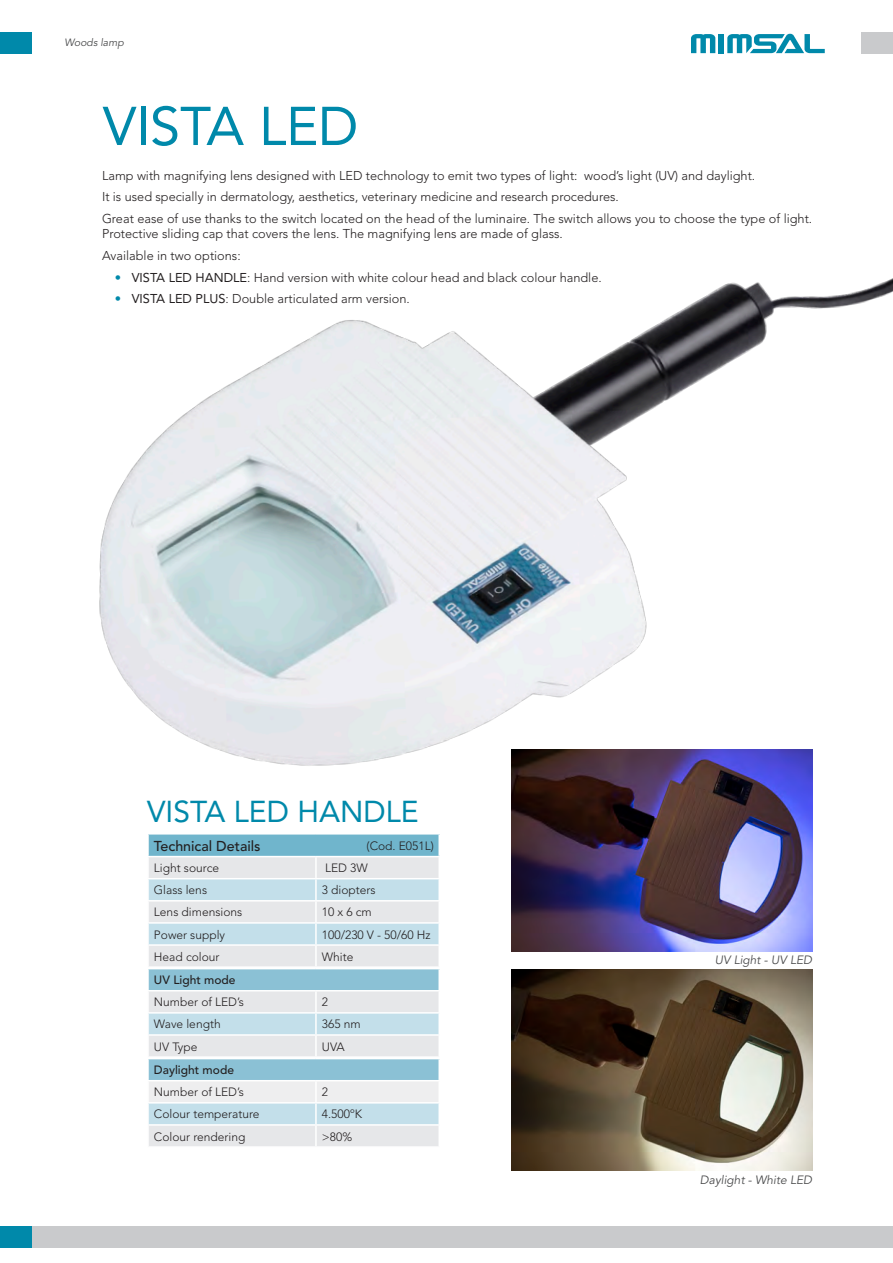
<style>
.page{position:relative;width:893px;height:1263px;background:#fff}
.page>*{position:absolute;margin:0;border:0;box-sizing:border-box;transform-origin:0 0}
.t1{font:54px "Avenir LT Std";color:#0089aa}
.t2{font:30px "Avenir LT Std";color:#0089aa}
.t3{font:500 14.25px "Avenir LT Std";color:#231f20}
.t4{font:300 12.75px/15.3px "Avenir LT Std";color:#231f20}
.t5{font:300 12px "Avenir LT Std";color:#231f20}
.t6{font:italic 12px "Avenir LT Std";color:#4b4c4d}
.t7{font:500 12px "Avenir LT Std";color:#231f20}
.t8{font:italic 10.5px "Avenir LT Std";color:#4b4c4d}
.s1{color:#0089aa}
.s2{font-weight:400}
</style>
<div class="page">
<div style="left:0;top:32px;width:32px;height:21px;background:#0089aa"></div>
<div style="left:861px;top:32px;width:32px;height:21px;background:#c9cacc"></div>
<svg style="left:691px;top:34px;width:24px;height:19px"></svg>
<div style="left:719px;top:34px;width:5px;height:19px;background:#0089aa"></div>
<svg style="left:727px;top:34px;width:98px;height:19px"></svg>
<div style="left:32px;top:1226px;width:861px;height:22px;background:#c9cacc"></div>
<div style="left:0;top:1226px;width:32px;height:22px;background:#0089aa"></div>
<img style="left:99px;top:278px;width:794px;height:504px">
<img style="left:511px;top:969px;width:301px;height:201px">
<img style="left:511px;top:750px;width:301px;height:201px">
<div style="left:148px;top:834px;width:291px;height:22px;background:#70b5cc"></div>
<svg style="left:149px;top:857px;width:289px;height:109px;background:#d8e4e9"></svg>
<hr style="left:147px;top:834px;width:2px;height:22px;background:#fff">
<hr style="left:438px;top:834px;width:2px;height:22px;background:#fff">
<hr style="left:315px;top:857px;width:2px;height:21px;background:#fff">
<hr style="left:147px;top:878px;width:169px;height:1px;background:#fff">
<hr style="left:316px;top:878px;width:124px;height:1px;background:#fff">
<hr style="left:315px;top:879px;width:2px;height:21px;background:#fff">
<hr style="left:147px;top:900px;width:169px;height:1px;background:#fff">
<hr style="left:316px;top:900px;width:124px;height:1px;background:#fff">
<hr style="left:315px;top:901px;width:2px;height:21px;background:#fff">
<hr style="left:147px;top:922px;width:169px;height:2px;background:#fff">
<hr style="left:316px;top:922px;width:124px;height:2px;background:#fff">
<hr style="left:315px;top:924px;width:2px;height:20px;background:#fff">
<hr style="left:147px;top:944px;width:169px;height:2px;background:#fff">
<hr style="left:316px;top:944px;width:124px;height:2px;background:#fff">
<hr style="left:315px;top:946px;width:2px;height:20px;background:#fff">
<div style="left:148px;top:1058px;width:291px;height:23px;background:#8bc1d5"></div>
<svg style="left:149px;top:1082px;width:289px;height:64px;background:#dde6eb"></svg>
<hr style="left:147px;top:1058px;width:169px;height:1px;background:#fff">
<hr style="left:147px;top:1059px;width:2px;height:21px;background:#fff">
<hr style="left:316px;top:1058px;width:124px;height:1px;background:#fff">
<hr style="left:438px;top:1059px;width:2px;height:21px;background:#fff">
<hr style="left:147px;top:1080px;width:169px;height:1px;background:#fff">
<hr style="left:316px;top:1080px;width:124px;height:1px;background:#fff">
<hr style="left:315px;top:1081px;width:2px;height:21px;background:#fff">
<hr style="left:147px;top:1102px;width:169px;height:1px;background:#fff">
<hr style="left:316px;top:1102px;width:124px;height:1px;background:#fff">
<hr style="left:315px;top:1103px;width:2px;height:21px;background:#fff">
<hr style="left:147px;top:1124px;width:169px;height:2px;background:#fff">
<hr style="left:316px;top:1124px;width:124px;height:2px;background:#fff">
<hr style="left:315px;top:1126px;width:2px;height:20px;background:#fff">
<div style="left:148px;top:969px;width:291px;height:22px;background:#8bc1d5"></div>
<svg style="left:149px;top:991px;width:289px;height:65px;background:#dae4e9"></svg>
<hr style="left:147px;top:969px;width:2px;height:21px;background:#fff">
<hr style="left:438px;top:969px;width:2px;height:21px;background:#fff">
<hr style="left:147px;top:990px;width:169px;height:1px;background:#fff">
<hr style="left:316px;top:990px;width:124px;height:1px;background:#fff">
<hr style="left:315px;top:991px;width:2px;height:21px;background:#fff">
<hr style="left:147px;top:1012px;width:169px;height:1px;background:#fff">
<hr style="left:316px;top:1012px;width:124px;height:1px;background:#fff">
<hr style="left:315px;top:1013px;width:2px;height:21px;background:#fff">
<hr style="left:147px;top:1034px;width:169px;height:2px;background:#fff">
<hr style="left:316px;top:1034px;width:124px;height:2px;background:#fff">
<hr style="left:315px;top:1036px;width:2px;height:20px;background:#fff">
<p class="t8" style="left:64px;top:37px;width:61px">Woods lamp</p>
<p class="t1" style="left:103px;top:95px;width:257px">VISTA LED</p>
<p class="t4" style="left:102px;top:168px;width:655px">Lamp with magnifying lens designed with LED technology to emit two types of light: wood’s light (UV) and daylight.</p>
<p class="t4" style="left:102px;top:189px;width:518px">It is used specially in dermatology, aesthetics, veterinary medicine and research procedures.</p>
<p class="t4" style="left:102px;top:211px;width:712px">Great ease of use thanks to the switch located on the head of the luminaire. The switch allows you to choose the type of light.<br>Protective sliding cap that covers the lens. The magnifying lens are made of glass.</p>
<p class="t4" style="left:102px;top:248px;width:140px">Available in two options:</p>
<p class="t4" style="left:115px;top:270px;width:488px"><span class="s1">•</span> <span class="s2">VISTA LED HANDLE</span>: Hand version with white colour head and black colour handle.</p>
<p class="t4" style="left:115px;top:291px;width:297px"><span class="s1">•</span> <span class="s2">VISTA LED PLUS</span>: Double articulated arm version.</p>
<p class="t2" style="left:147px;top:794px;width:273px">VISTA LED HANDLE</p>
<p class="t3" style="left:154px;top:837px;width:108px">Technical Details</p>
<p class="t5" style="left:154px;top:861px;width:67px">Light source</p>
<p class="t5" style="left:325px;top:861px;width:44px">LED 3W</p>
<p class="t5" style="left:154px;top:883px;width:55px">Glass lens</p>
<p class="t5" style="left:322px;top:883px;width:55px">3 diopters</p>
<p class="t5" style="left:154px;top:905px;width:90px">Lens dimensions</p>
<p class="t5" style="left:322px;top:905px;width:51px">10 x 6 cm</p>
<p class="t5" style="left:154px;top:927px;width:73px">Power supply</p>
<p class="t5" style="left:322px;top:927px;width:110px">100/230 V - 50/60 Hz</p>
<p class="t5" style="left:154px;top:949px;width:67px">Head colour</p>
<p class="t5" style="left:322px;top:949px;width:33px">White</p>
<p class="t5" style="left:367px;top:838px;width:69px">(Cod. E051L)</p>
<p class="t7" style="left:154px;top:973px;width:83px">UV Light mode</p>
<p class="t5" style="left:154px;top:995px;width:92px">Number of LED’s</p>
<p class="t5" style="left:322px;top:995px;width:8px">2</p>
<p class="t5" style="left:154px;top:1017px;width:68px">Wave length</p>
<p class="t5" style="left:322px;top:1017px;width:40px">365 nm</p>
<p class="t5" style="left:154px;top:1039px;width:45px">UV Type</p>
<p class="t5" style="left:322px;top:1039px;width:24px">UVA</p>
<p class="t7" style="left:154px;top:1063px;width:82px">Daylight mode</p>
<p class="t5" style="left:154px;top:1085px;width:92px">Number of LED’s</p>
<p class="t5" style="left:322px;top:1085px;width:8px">2</p>
<p class="t5" style="left:154px;top:1107px;width:107px">Colour temperature</p>
<p class="t5" style="left:322px;top:1107px;width:42px">4.500ºK</p>
<p class="t5" style="left:154px;top:1129px;width:93px">Colour rendering</p>
<p class="t5" style="left:322px;top:1129px;width:32px">&gt;80%</p>
<p class="t6" style="left:715px;top:953px;width:99px">UV Light - UV LED</p>
<p class="t6" style="left:700px;top:1172px;width:114px">Daylight - White LED</p>
</div>
